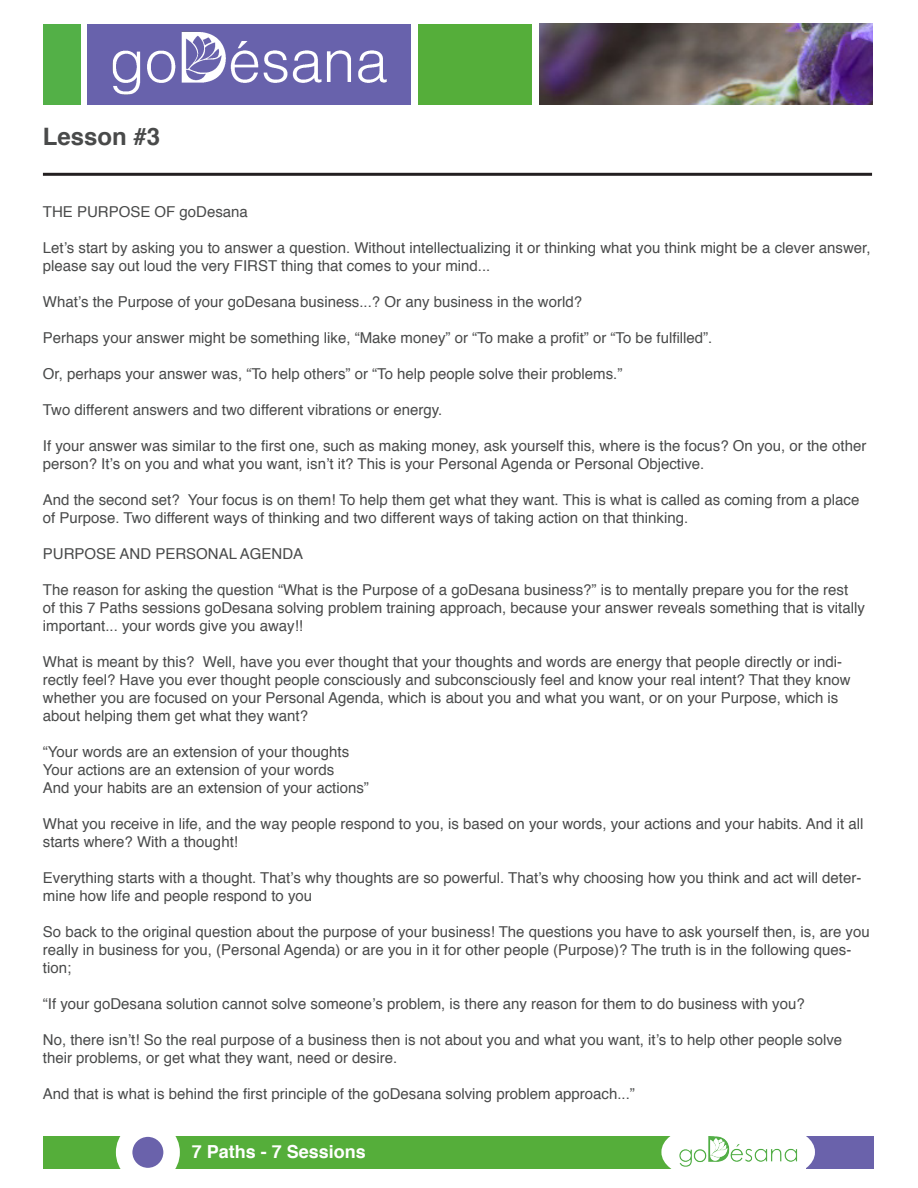
<style>
.page{position:relative;width:918px;height:1188px;background:#fff}
.page>*{position:absolute;margin:0;border:0;box-sizing:border-box;transform-origin:0 0}
.t1{font:700 24px "Helvetica";color:#494a4a}
.t2{font:700 18px "Helvetica";color:#fff}
.t3{font:15px/18px "Helvetica";color:#494a4a}
</style>
<div class="page">
<div style="left:43px;top:1136px;width:674px;height:32px;background:#55ae3a"></div>
<svg style="left:124px;top:1129px;width:48px;height:47px"></svg>
<div style="left:116px;top:1120px;width:64px;height:64px;border:16px solid #fff;border-radius:50%"></div>
<div style="left:806px;top:1136px;width:68px;height:32px;background:#6a62ab"></div>
<div style="left:661px;top:1120px;width:154px;height:64px;border:16px solid #fff;border-radius:50%"></div>
<img style="left:679px;top:1136px;width:119px;height:32px">
<img style="left:539px;top:24px;width:333px;height:81px">
<div style="left:43px;top:24px;width:38px;height:81px;background:#53b047"></div>
<div style="left:418px;top:24px;width:114px;height:81px;background:#55ae3a"></div>
<div style="left:88px;top:24px;width:323px;height:81px;background:#6862ac"></div>
<img style="left:112px;top:31px;width:275px;height:64px">
<hr style="left:43px;top:173px;width:829px;height:3px;background:#231f20">
<p class="t1" style="left:43px;top:118px;width:119px">Lesson #3</p>
<p class="t3" style="left:43px;top:204px;width:207px">THE PURPOSE OF goDesana</p>
<p class="t3" style="left:43px;top:240px;width:829px">Let’s start by asking you to answer a question. Without intellectualizing it or thinking what you think might be a clever answer, please say out loud the very FIRST thing that comes to your mind...</p>
<p class="t3" style="left:43px;top:294px;width:541px">What’s the Purpose of your goDesana business...? Or any business in the world?</p>
<p class="t3" style="left:43px;top:330px;width:671px">Perhaps your answer might be something like, “Make money” or “To make a profit” or “To be fulfilled”.</p>
<p class="t3" style="left:43px;top:366px;width:581px">Or, perhaps your answer was, “To help others” or “To help people solve their problems.”</p>
<p class="t3" style="left:43px;top:402px;width:401px">Two different answers and two different vibrations or energy.</p>
<p class="t3" style="left:43px;top:438px;width:825px">If your answer was similar to the first one, such as making money, ask yourself this, where is the focus? On you, or the other person? It’s on you and what you want, isn’t it? This is your Personal Agenda or Personal Objective.</p>
<p class="t3" style="left:43px;top:492px;width:818px">And the second set? Your focus is on them! To help them get what they want. This is what is called as coming from a place of Purpose. Two different ways of thinking and two different ways of taking action on that thinking.</p>
<p class="t3" style="left:43px;top:546px;width:262px">PURPOSE AND PERSONAL AGENDA</p>
<p class="t3" style="left:43px;top:582px;width:824px">The reason for asking the question “What is the Purpose of a goDesana business?” is to mentally prepare you for the rest<br>of this 7 Paths sessions goDesana solving problem training approach, because your answer reveals something that is vitally important... your words give you away!!</p>
<p class="t3" style="left:43px;top:654px;width:809px">What is meant by this? Well, have you ever thought that your thoughts and words are energy that people directly or indi&shy;rectly feel? Have you ever thought people consciously and subconsciously feel and know your real intent? That they know whether you are focused on your Personal Agenda, which is about you and what you want, or on your Purpose, which is about helping them get what they want?</p>
<p class="t3" style="left:43px;top:744px;width:308px">“Your words are an extension of your thoughts</p>
<p class="t3" style="left:43px;top:762px;width:293px">Your actions are an extension of your words</p>
<p class="t3" style="left:43px;top:780px;width:327px">And your habits are an extension of your actions”</p>
<p class="t3" style="left:43px;top:816px;width:822px">What you receive in life, and the way people respond to you, is based on your words, your actions and your habits. And it all starts where? With a thought!</p>
<p class="t3" style="left:43px;top:870px;width:820px">Everything starts with a thought. That’s why thoughts are so powerful. That’s why choosing how you think and act will deter&shy;mine how life and people respond to you</p>
<p class="t3" style="left:43px;top:924px;width:828px">So back to the original question about the purpose of your business! The questions you have to ask yourself then, is, are you really in business for you, (Personal Agenda) or are you in it for other people (Purpose)? The truth is in the following ques&shy;tion;</p>
<p class="t3" style="left:43px;top:996px;width:763px">“If your goDesana solution cannot solve someone’s problem, is there any reason for them to do business with you?</p>
<p class="t3" style="left:43px;top:1032px;width:801px">No, there isn’t! So the real purpose of a business then is not about you and what you want, it’s to help other people solve their problems, or get what they want, need or desire.</p>
<p class="t3" style="left:43px;top:1086px;width:593px">And that is what is behind the first principle of the goDesana solving problem approach...”</p>
<p class="t2" style="left:192px;top:1137px;width:176px">7 Paths - 7 Sessions</p>
</div>
